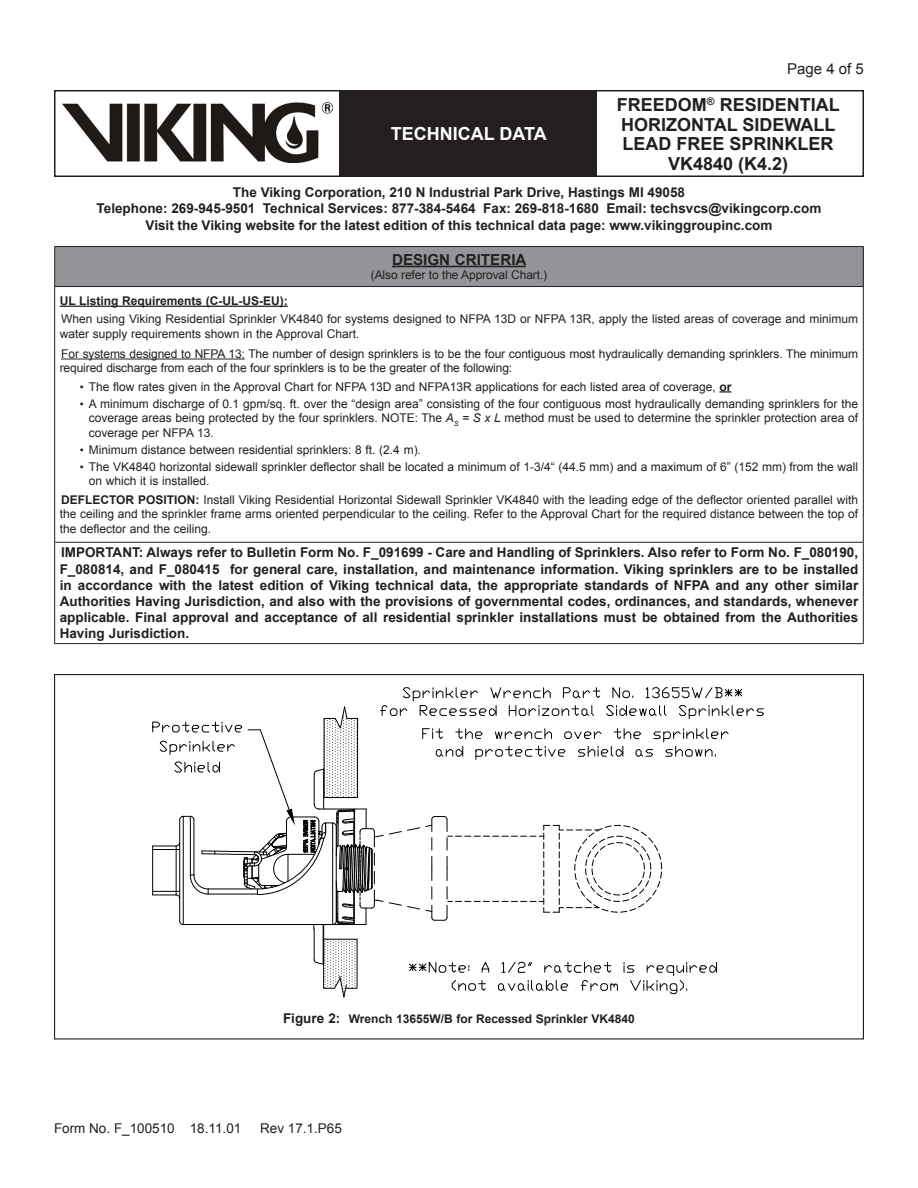
<style>
.page{position:relative;width:918px;height:1188px;background:#fff}
.page>*{position:absolute;margin:0;border:0;box-sizing:border-box;transform-origin:0 0}
.t1{font:700 18px/19.5px "Arial";color:#231f20;text-align:center}
.t2{font:700 18px "Arial";color:#fff}
.Table_Text_Bold{font:700 15.15px "Arial";color:#231f20}
.t3{font:15px "Arial";color:#231f20}
.Body_Text_2{font:700 13.5px/16.2px "Arial";color:#231f20;text-align:center}
.t4{font:13.5px "Arial";color:#231f20}
.Body_Text_2-2{font:12px/14.4px "Arial";color:#231f20}
.Center_-_Bold{font:700 12px "Arial";color:#231f20}
.Lettered_List{font:700 12px "Arial";color:#231f20}
.Table_Text_Bold-2{font:12px "Arial";letter-spacing:-.01em;color:#231f20}
.s1{font-size:11.4px}
.s2{font-weight:700}
.s3{font-style:italic}
.s4{font-size:13.5px}
</style>
<div class="page">
<div style="left:54px;top:90px;width:810px;height:87px;border:2px solid #231f20"></div>
<div style="left:340px;top:91px;width:257px;height:85px;background:#231f20"></div>
<img style="left:63px;top:102px;width:269px;height:60px">
<div style="left:55px;top:247px;width:808px;height:40px;background:#939598"></div>
<hr style="left:54px;top:246px;width:810px;height:1px;background:#231f20">
<hr style="left:863px;top:247px;width:1px;height:39px;background:#231f20">
<hr style="left:54px;top:286px;width:810px;height:1px;background:#231f20">
<hr style="left:863px;top:287px;width:1px;height:255px;background:#231f20">
<hr style="left:55px;top:542px;width:809px;height:1px;background:#231f20">
<hr style="left:863px;top:543px;width:1px;height:100px;background:#231f20">
<hr style="left:54px;top:643px;width:810px;height:1px;background:#231f20">
<hr style="left:54px;top:287px;width:1px;height:255px;background:#231f20">
<hr style="left:54px;top:542px;width:1px;height:101px;background:#231f20">
<hr style="left:54px;top:247px;width:1px;height:39px;background:#231f20">
<hr style="left:392px;top:266px;width:134px;height:1px;background:#231f20">
<hr style="left:60px;top:306px;width:228px;height:1px;background:#231f20">
<hr style="left:61px;top:359px;width:184px;height:1px;background:#231f20">
<svg style="left:719px;top:391px;width:12px;height:2px"></svg>
<svg style="left:152px;top:688px;width:612px;height:310px"></svg>
<h1 class="t2" style="left:391px;top:121px;width:157px">TECHNICAL DATA</h1>
<p class="t3" style="left:787px;top:59px;width:78px">Page 4 of 5</p>
<h1 class="t1" style="left:617px;top:96px;width:224px">FREEDOM<sup>®</sup> RESIDENTIAL<br>HORIZONTAL SIDEWALL<br>LEAD FREE SPRINKLER<br>VK4840 (K4.2)</h1>
<p class="Body_Text_2" style="left:97px;top:185px;width:726px">The Viking Corporation, 210 N Industrial Park Drive, Hastings MI 49058<br>Telephone: 269-945-9501 Technical Services: 877-384-5464 Fax: 269-818-1680 Email: techsvcs@vikingcorp.com<br>Visit the Viking website for the latest edition of this technical data page: www.vikinggroupinc.com</p>
<p class="Table_Text_Bold" style="left:392px;top:249px;width:136px">DESIGN CRITERIA</p>
<p class="Table_Text_Bold-2" style="left:371px;top:267px;width:178px">(Also refer to the Approval Chart.)</p>
<p class="Lettered_List" style="left:60px;top:293px;width:230px">UL Listing Requirements (C-UL-US-EU):</p>
<p class="Body_Text_2-2" style="left:60px;top:312px;width:800px">When using Viking Residential Sprinkler VK4840 for systems designed to NFPA 13D or NFPA 13R, apply the listed areas of coverage and minimum water supply requirements shown in the Approval Chart.</p>
<p class="Body_Text_2-2" style="left:60px;top:346px;width:800px">For systems designed to NFPA 13: The number of design sprinklers is to be the four contiguous most hydraulically demanding sprinklers. The minimum required discharge from each of the four sprinklers is to be the greater of the following:</p>
<p class="Body_Text_2-2" style="left:80px;top:379px;width:653px"><span class="s1">•</span> The flow rates given in the Approval Chart for NFPA 13D and NFPA13R applications for each listed area of coverage, <span class="s2">or</span></p>
<p class="Body_Text_2-2" style="left:89px;top:396px;width:771px;text-align:justify;text-indent:-9px"><span class="s1">•</span> A minimum discharge of 0.1 gpm/sq. ft. over the “design area” consisting of the four contiguous most hydraulically demanding sprinklers for the coverage areas being protected by the four sprinklers. NOTE: The <span class="s3">A</span><sub>S</sub> <span class="s3">= S x L</span> method must be used to determine the sprinkler protection area of coverage per NFPA 13.</p>
<p class="Body_Text_2-2" style="left:80px;top:442px;width:343px"><span class="s1">•</span> Minimum distance between residential sprinklers: 8 ft. (2.4 m).</p>
<p class="Body_Text_2-2" style="left:89px;top:460px;width:771px;text-indent:-9px"><span class="s1">•</span> The VK4840 horizontal sidewall sprinkler deflector shall be located a minimum of 1-3/4“ (44.5 mm) and a maximum of 6” (152 mm) from the wall on which it is installed.</p>
<p class="Body_Text_2-2" style="left:60px;top:492px;width:800px;text-align:justify"><span class="s2">DEFLECTOR POSITION:</span> Install Viking Residential Horizontal Sidewall Sprinkler VK4840 with the leading edge of the deflector oriented parallel with the ceiling and the sprinkler frame arms oriented perpendicular to the ceiling. Refer to the Approval Chart for the required distance between the top of the deflector and the ceiling.</p>
<p class="Body_Text_2" style="left:60px;top:545px;width:800px;text-align:justify">IMPORTANT: Always refer to Bulletin Form No. F_091699 - Care and Handling of Sprinklers. Also refer to Form No. F_080190, F_080814, and F_080415 for general care, installation, and maintenance information. Viking sprinklers are to be installed in accordance with the latest edition of Viking technical data, the appropriate standards of NFPA and any other similar Authorities Having Jurisdiction, and also with the provisions of governmental codes, ordinances, and standards, whenever applicable. Final approval and acceptance of all residential sprinkler installations must be obtained from the Authorities Having Jurisdiction.</p>
<p class="Center_-_Bold" style="left:283px;top:1011px;width:353px"><span class="s4">Figure 2:</span> Wrench 13655W/B for Recessed Sprinkler VK4840</p>
<p class="t4" style="left:54px;top:1119px;width:189px">Form No. F_100510 18.11.01</p>
<p class="t4" style="left:260px;top:1119px;width:83px">Rev 17.1.P65</p>
</div>
